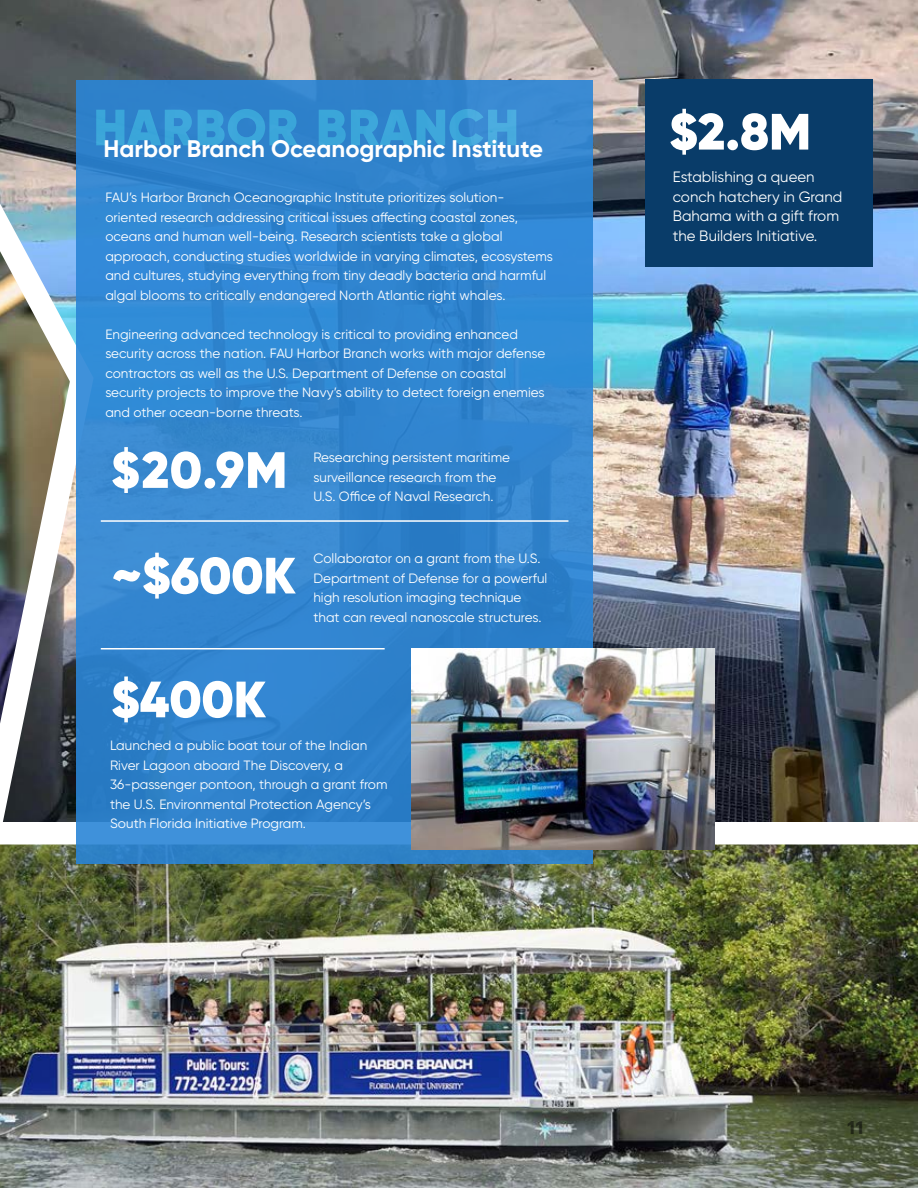
<style>
.page{position:relative;width:918px;height:1188px;background:#fff}
.page>*{position:absolute;margin:0;border:0;box-sizing:border-box;transform-origin:0 0}
.t1{font:900 51px "Gilroy";color:#fff}
.t2{font:700 24px "Gilroy";color:#fff}
.t3{font:700 18px "Objectivity";color:#000}
.t4{font:15px/19.5px "Gilroy";color:#fff}
.t5{font:13.5px/19.5px "Gilroy";color:#fff}
</style>
<div class="page">
<img style="left:105px;top:844px;width:813px;height:344px">
<img style="left:105px;top:0;width:813px;height:822px">
<img style="left:0;top:0;width:105px;height:1188px">
<div style="left:76px;top:81px;width:516px;height:783px;background:linear-gradient(to right,#3386d0,#3084ce)"></div>
<div style="left:645px;top:79px;width:228px;height:188px;background:#093c69"></div>
<hr style="left:101px;top:520px;width:467px;height:2px;background:#fff">
<hr style="left:101px;top:648px;width:284px;height:2px;background:#fff">
<img style="left:411px;top:648px;width:304px;height:202px">
<h1 class="t1" style="left:93px;top:95px;width:427px">HARBOR BRANCH</h1>
<h2 class="t2" style="left:104px;top:134px;width:441px">Harbor Branch Oceanographic Institute</h2>
<p class="t5" style="left:105px;top:187px;width:449px">FAU’s Harbor Branch Oceanographic Institute prioritizes solution&shy;oriented research addressing critical issues affecting coastal zones, oceans and human well-being. Research scientists take a global approach, conducting studies worldwide in varying climates, ecosystems and cultures, studying everything from tiny deadly bacteria and harmful algal blooms to critically endangered North Atlantic right whales.</p>
<p class="t5" style="left:105px;top:324px;width:442px">Engineering advanced technology is critical to providing enhanced security across the nation. FAU Harbor Branch works with major defense contractors as well as the U.S. Department of Defense on coastal security projects to improve the Navy’s ability to detect foreign enemies and other ocean-borne threats.</p>
<h1 class="t1" style="left:111px;top:438px;width:178px">$20.9M</h1>
<p class="t5" style="left:313px;top:448px;width:198px">Researching persistent maritime surveillance research from the<br>U.S. Office of Naval Research.</p>
<h1 class="t1" style="left:111px;top:543px;width:186px">~$600K</h1>
<p class="t5" style="left:313px;top:549px;width:236px">Collaborator on a grant from the U.S.<br>Department of Defense for a powerful high resolution imaging technique that can reveal nanoscale structures.</p>
<h1 class="t1" style="left:111px;top:667px;width:156px">$400K</h1>
<p class="t5" style="left:110px;top:736px;width:279px">Launched a public boat tour of the Indian River Lagoon aboard The Discovery, a 36-passenger pontoon, through a grant from the U.S. Environmental Protection Agency’s South Florida Initiative Program.</p>
<h1 class="t1" style="left:669px;top:99px;width:143px">$2.8M</h1>
<p class="t4" style="left:673px;top:167px;width:171px">Establishing a queen conch hatchery in Grand<br>Bahama with a gift from the Builders Initiative.</p>
<h3 class="t3" style="left:847px;top:1115px;width:18px">11</h3>
</div>
